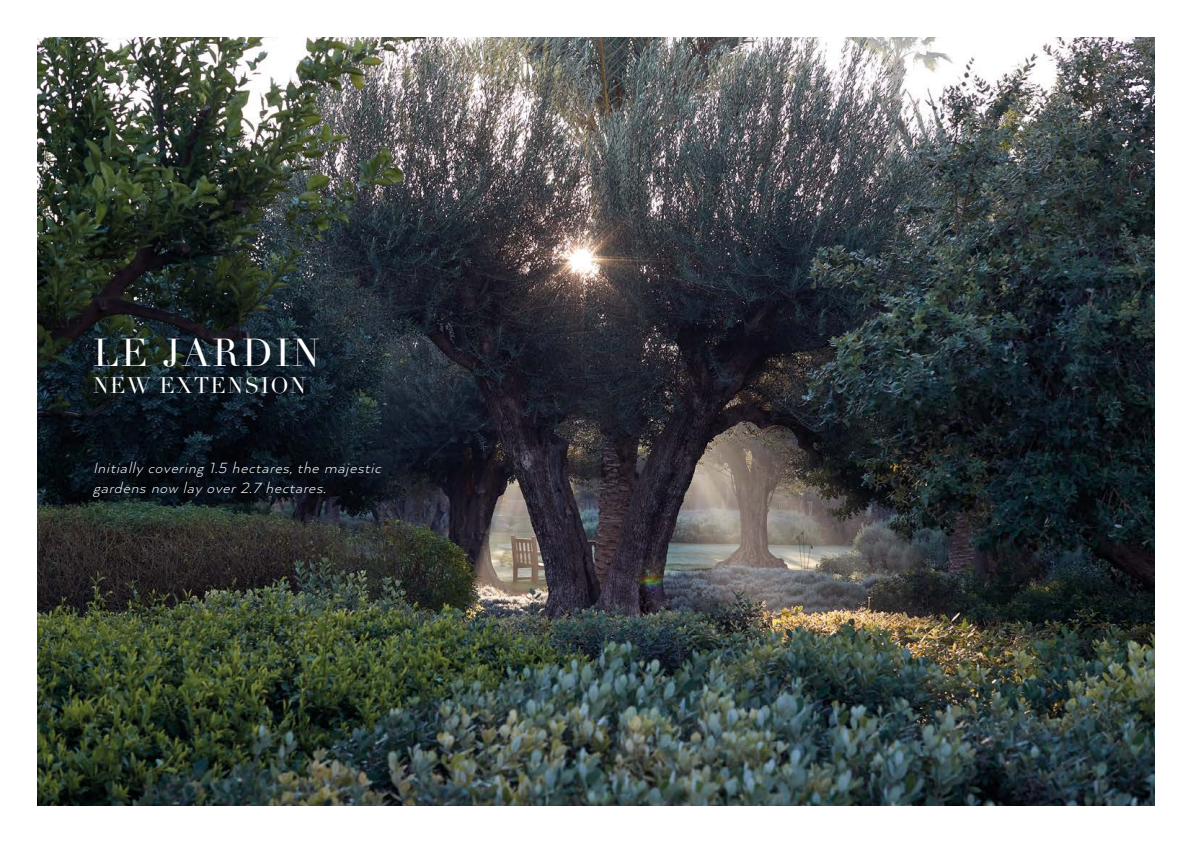
<style>
.page{position:relative;width:1191px;height:842px;background:#fff}
.page>*{position:absolute;margin:0;border:0;box-sizing:border-box;transform-origin:0 0}
.t1{font:38px "Didot";letter-spacing:.06em;color:#fff}
.t2{font:22px "Didot";letter-spacing:.06em;color:#fff}
.t3{font:italic 300 17px/20.4px "Arquitecta";color:#fff}
</style>
<div class="page">
<img style="left:38px;top:38px;width:1117px;height:768px">
<hr style="left:0;top:0;width:1px;height:842px;background:#000">
<h1 class="t1" style="left:93px;top:330px;width:228px">LE JARDIN</h1>
<p class="t2" style="left:93px;top:372px;width:214px">NEW EXTENSION</p>
<p class="t3" style="left:93px;top:457px;width:294px">Initiallycovering 1.5 hectares,the majestic gardens now layover2.7 hectares.</p>
</div>
